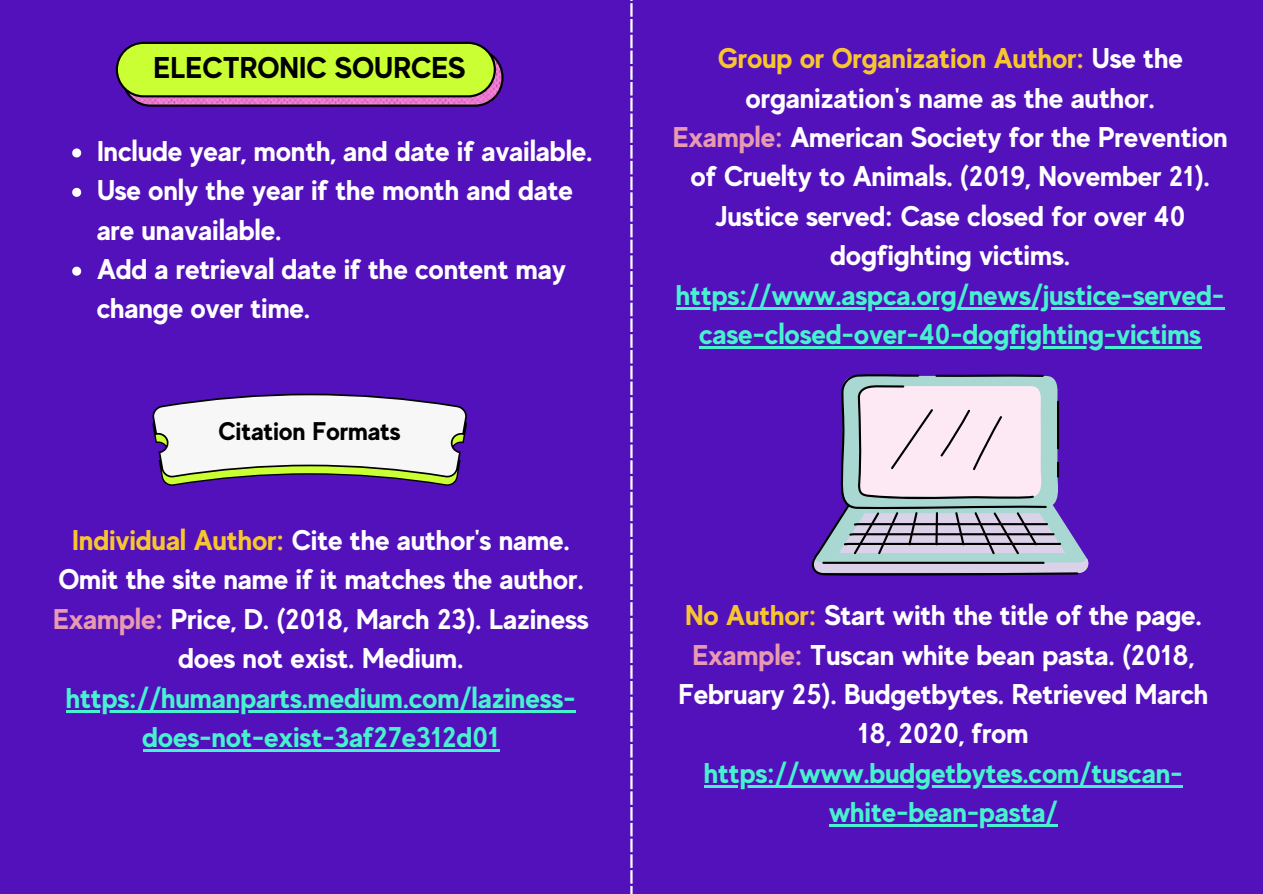
<style>
.page{position:relative;width:1263px;height:894px;background:#fff}
.page>*{position:absolute;margin:0;border:0;box-sizing:border-box;transform-origin:0 0}
.t1{font:700 30px "MADE Evolve Sans";color:#000}
.t2{font:700 28.5px/39.3px "MADE Evolve Sans";color:#fff;text-align:center}
.t3{font:700 28.5px/39.3px "MADE Evolve Sans";color:#47f2cf;text-align:center}
.t4{font:700 25.5px "MADE Evolve Sans";color:#000}
.s1{color:#f7c62f}
.s2{color:#e89ab0}
</style>
<div class="page">
<div style="left:0;top:0;width:1263px;height:893px;background:#5211ba"></div>
<hr style="left:630px;top:3px;width:3px;height:14px;background:#fff">
<svg style="left:630px;top:19px;width:3px;height:29px"></svg>
<hr style="left:630px;top:50px;width:3px;height:14px;background:#fff">
<hr style="left:630px;top:66px;width:3px;height:14px;background:#fff">
<svg style="left:630px;top:82px;width:3px;height:29px"></svg>
<hr style="left:630px;top:113px;width:3px;height:14px;background:#fff">
<hr style="left:630px;top:129px;width:3px;height:14px;background:#fff">
<svg style="left:630px;top:145px;width:3px;height:29px"></svg>
<hr style="left:630px;top:176px;width:3px;height:14px;background:#fff">
<hr style="left:630px;top:192px;width:3px;height:14px;background:#fff">
<svg style="left:630px;top:208px;width:3px;height:29px"></svg>
<hr style="left:630px;top:239px;width:3px;height:14px;background:#fff">
<hr style="left:630px;top:255px;width:3px;height:14px;background:#fff">
<svg style="left:630px;top:271px;width:3px;height:29px"></svg>
<hr style="left:630px;top:302px;width:3px;height:14px;background:#fff">
<hr style="left:630px;top:318px;width:3px;height:14px;background:#fff">
<svg style="left:630px;top:334px;width:3px;height:29px"></svg>
<hr style="left:630px;top:365px;width:3px;height:14px;background:#fff">
<hr style="left:630px;top:381px;width:3px;height:14px;background:#fff">
<svg style="left:630px;top:397px;width:3px;height:29px"></svg>
<hr style="left:630px;top:428px;width:3px;height:14px;background:#fff">
<hr style="left:630px;top:444px;width:3px;height:14px;background:#fff">
<svg style="left:630px;top:460px;width:3px;height:29px"></svg>
<hr style="left:630px;top:491px;width:3px;height:14px;background:#fff">
<hr style="left:630px;top:507px;width:3px;height:14px;background:#fff">
<svg style="left:630px;top:523px;width:3px;height:29px"></svg>
<hr style="left:630px;top:554px;width:3px;height:14px;background:#fff">
<hr style="left:630px;top:570px;width:3px;height:14px;background:#fff">
<svg style="left:630px;top:586px;width:3px;height:29px"></svg>
<hr style="left:630px;top:617px;width:3px;height:14px;background:#fff">
<hr style="left:630px;top:633px;width:3px;height:14px;background:#fff">
<svg style="left:630px;top:649px;width:3px;height:29px"></svg>
<hr style="left:630px;top:680px;width:3px;height:14px;background:#fff">
<hr style="left:630px;top:696px;width:3px;height:14px;background:#fff">
<svg style="left:630px;top:712px;width:3px;height:29px"></svg>
<hr style="left:630px;top:743px;width:3px;height:14px;background:#fff">
<hr style="left:630px;top:759px;width:3px;height:14px;background:#fff">
<svg style="left:630px;top:775px;width:3px;height:29px"></svg>
<hr style="left:630px;top:806px;width:3px;height:14px;background:#fff">
<hr style="left:630px;top:822px;width:3px;height:14px;background:#fff">
<svg style="left:630px;top:838px;width:3px;height:29px"></svg>
<hr style="left:630px;top:869px;width:3px;height:14px;background:#fff">
<svg style="left:630px;top:885px;width:3px;height:9px"></svg>
<svg style="left:116px;top:42px;width:387px;height:65px"></svg>
<svg style="left:152px;top:393px;width:315px;height:92px"></svg>
<svg style="left:811px;top:374px;width:278px;height:201px"></svg>
<svg style="left:72px;top:148px;width:9px;height:9px"></svg>
<svg style="left:72px;top:188px;width:9px;height:9px"></svg>
<svg style="left:72px;top:266px;width:9px;height:9px"></svg>
<hr style="left:66px;top:709px;width:510px;height:3px;background:#47f2cf">
<hr style="left:143px;top:749px;width:357px;height:2px;background:#47f2cf">
<hr style="left:676px;top:307px;width:548px;height:2px;background:#47f2cf">
<hr style="left:699px;top:346px;width:502px;height:2px;background:#47f2cf">
<hr style="left:704px;top:784px;width:479px;height:3px;background:#47f2cf">
<hr style="left:829px;top:824px;width:229px;height:2px;background:#47f2cf">
<h1 class="t1" style="left:154px;top:50px;width:313px">ELECTRONIC SOURCES</h1>
<p class="t2" style="left:97px;top:131px;width:497px">Include year, month, and date if available.</p>
<p class="t2" style="left:97px;top:170px;width:478px;text-align:left">Use only the year if the month and date are unavailable.</p>
<p class="t2" style="left:97px;top:249px;width:470px;text-align:left">Add a retrieval date if the content may change over time.</p>
<p class="t4" style="left:219px;top:416px;width:184px">Citation Formats</p>
<p class="t2" style="left:53px;top:520px;width:537px"><span class="s1">Individual Author:</span> Cite the author's name.<br>Omit the site name if it matches the author.<br><span class="s2">Example:</span> Price, D. (2018, March 23). Laziness does not exist. Medium.</p>
<p class="t3" style="left:66px;top:677px;width:511px">https://humanparts.medium.com/laziness&shy;does-not-exist-3af27e312d01</p>
<h2 class="t2" style="left:673px;top:38px;width:557px"><span class="s1">Group or Organization Author:</span> Use the organization's name as the author.<br><span class="s2">Example:</span> American Society for the Prevention of Cruelty to Animals. (2019, November 21).<br>Justice served: Case closed for over 40 dogfighting victims.</h2>
<p class="t3" style="left:676px;top:275px;width:550px">https://www.aspca.org/news/justice-served-</p>
<h2 class="t3" style="left:699px;top:314px;width:504px">case-closed-over-40-dogfighting-victims</h2>
<p class="t2" style="left:678px;top:595px;width:532px"><span class="s1">No Author:</span> Start with the title of the page.<br><span class="s2">Example:</span> Tuscan white bean pasta. (2018, February 25). Budgetbytes. Retrieved March 18, 2020, from</p>
<h2 class="t3" style="left:704px;top:752px;width:480px">https://www.budgetbytes.com/tuscan-</h2>
<p class="t3" style="left:829px;top:792px;width:230px">white-bean-pasta/</p>
</div>
